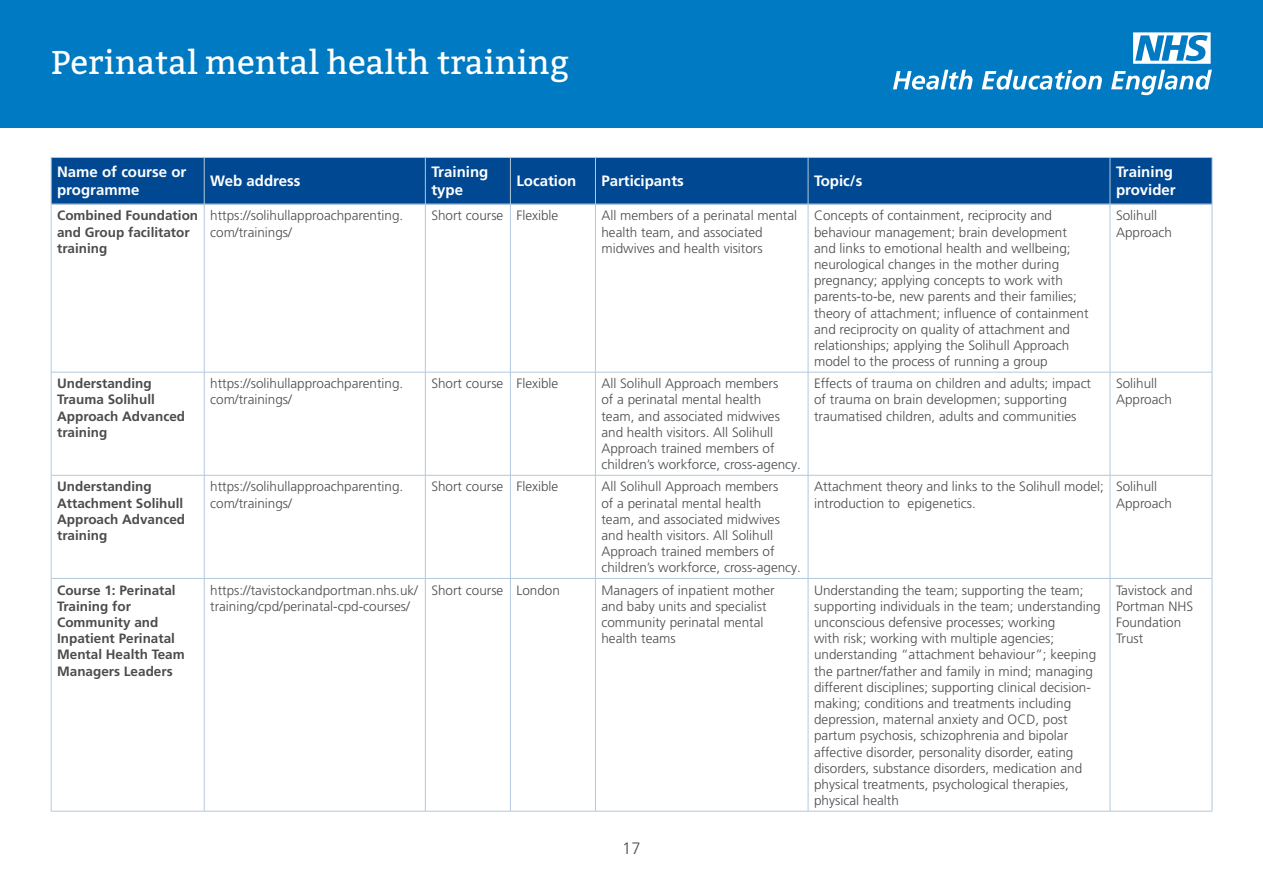
<style>
.page{position:relative;width:1263px;height:893px;background:#fff}
.page>*{position:absolute;margin:0;border:0;box-sizing:border-box;transform-origin:0 0}
.t1{font:33px "Bitter";color:#fff}
.t2{font:300 16.5px "Frutiger LT Pro";color:#4b4c4d}
.t3{font:700 15px/18px "Frutiger LT Pro";color:#fff}
.t4{font:300 13.5px/16.2px "Frutiger LT Pro";color:#4b4c4d}
.t5{font:700 13.5px/16.2px "Frutiger LT Pro";color:#4b4c4d}
</style>
<div class="page">
<div style="left:0;top:0;width:1263px;height:128px;background:#007ac2"></div>
<svg style="left:1133px;top:32px;width:77px;height:32px"></svg>
<svg style="left:893px;top:70px;width:79px;height:20px"></svg>
<svg style="left:982px;top:70px;width:120px;height:20px"></svg>
<svg style="left:1111px;top:70px;width:101px;height:25px"></svg>
<div style="left:52px;top:158px;width:1160px;height:46px;background:#004992"></div>
<hr style="left:51px;top:157px;width:153px;height:1px;background:#b3c8de">
<hr style="left:51px;top:158px;width:1px;height:46px;background:#b3c8de">
<hr style="left:204px;top:157px;width:221px;height:1px;background:#b3c8de">
<hr style="left:204px;top:158px;width:1px;height:46px;background:#b3c8de">
<hr style="left:425px;top:157px;width:85px;height:1px;background:#b3c8de">
<hr style="left:425px;top:158px;width:1px;height:46px;background:#b3c8de">
<hr style="left:510px;top:157px;width:85px;height:1px;background:#b3c8de">
<hr style="left:510px;top:158px;width:1px;height:46px;background:#b3c8de">
<hr style="left:595px;top:157px;width:213px;height:1px;background:#b3c8de">
<hr style="left:595px;top:158px;width:1px;height:46px;background:#b3c8de">
<hr style="left:808px;top:157px;width:302px;height:1px;background:#b3c8de">
<hr style="left:808px;top:158px;width:1px;height:46px;background:#b3c8de">
<hr style="left:1110px;top:157px;width:102px;height:1px;background:#b3c8de">
<hr style="left:1110px;top:158px;width:1px;height:46px;background:#b3c8de">
<hr style="left:1212px;top:158px;width:1px;height:46px;background:#b3c8de">
<hr style="left:51px;top:204px;width:153px;height:1px;background:#b3c8de">
<hr style="left:51px;top:204px;width:1px;height:168px;background:#b3c8de">
<hr style="left:204px;top:204px;width:221px;height:1px;background:#b3c8de">
<hr style="left:204px;top:204px;width:1px;height:168px;background:#b3c8de">
<hr style="left:425px;top:204px;width:85px;height:1px;background:#b3c8de">
<hr style="left:425px;top:204px;width:1px;height:168px;background:#b3c8de">
<hr style="left:510px;top:204px;width:85px;height:1px;background:#b3c8de">
<hr style="left:510px;top:204px;width:1px;height:168px;background:#b3c8de">
<hr style="left:595px;top:204px;width:213px;height:1px;background:#b3c8de">
<hr style="left:595px;top:204px;width:1px;height:168px;background:#b3c8de">
<hr style="left:808px;top:204px;width:302px;height:1px;background:#b3c8de">
<hr style="left:808px;top:204px;width:1px;height:168px;background:#b3c8de">
<hr style="left:1110px;top:204px;width:102px;height:1px;background:#b3c8de">
<hr style="left:1110px;top:204px;width:1px;height:168px;background:#b3c8de">
<hr style="left:1212px;top:204px;width:1px;height:168px;background:#b3c8de">
<hr style="left:51px;top:372px;width:153px;height:1px;background:#b3c8de">
<hr style="left:51px;top:372px;width:1px;height:103px;background:#b3c8de">
<hr style="left:204px;top:372px;width:221px;height:1px;background:#b3c8de">
<hr style="left:204px;top:372px;width:1px;height:103px;background:#b3c8de">
<hr style="left:425px;top:372px;width:85px;height:1px;background:#b3c8de">
<hr style="left:425px;top:372px;width:1px;height:103px;background:#b3c8de">
<hr style="left:510px;top:372px;width:85px;height:1px;background:#b3c8de">
<hr style="left:510px;top:372px;width:1px;height:103px;background:#b3c8de">
<hr style="left:595px;top:372px;width:213px;height:1px;background:#b3c8de">
<hr style="left:595px;top:372px;width:1px;height:103px;background:#b3c8de">
<hr style="left:808px;top:372px;width:302px;height:1px;background:#b3c8de">
<hr style="left:808px;top:372px;width:1px;height:103px;background:#b3c8de">
<hr style="left:1110px;top:372px;width:102px;height:1px;background:#b3c8de">
<hr style="left:1110px;top:372px;width:1px;height:103px;background:#b3c8de">
<hr style="left:1212px;top:372px;width:1px;height:103px;background:#b3c8de">
<hr style="left:51px;top:475px;width:153px;height:1px;background:#b3c8de">
<hr style="left:51px;top:475px;width:1px;height:103px;background:#b3c8de">
<hr style="left:204px;top:475px;width:221px;height:1px;background:#b3c8de">
<hr style="left:204px;top:475px;width:1px;height:103px;background:#b3c8de">
<hr style="left:425px;top:475px;width:85px;height:1px;background:#b3c8de">
<hr style="left:425px;top:475px;width:1px;height:103px;background:#b3c8de">
<hr style="left:510px;top:475px;width:85px;height:1px;background:#b3c8de">
<hr style="left:510px;top:475px;width:1px;height:103px;background:#b3c8de">
<hr style="left:595px;top:475px;width:213px;height:1px;background:#b3c8de">
<hr style="left:595px;top:475px;width:1px;height:103px;background:#b3c8de">
<hr style="left:808px;top:475px;width:302px;height:1px;background:#b3c8de">
<hr style="left:808px;top:475px;width:1px;height:103px;background:#b3c8de">
<hr style="left:1110px;top:475px;width:102px;height:1px;background:#b3c8de">
<hr style="left:1110px;top:475px;width:1px;height:103px;background:#b3c8de">
<hr style="left:1212px;top:475px;width:1px;height:103px;background:#b3c8de">
<hr style="left:51px;top:578px;width:153px;height:1px;background:#b3c8de">
<hr style="left:51px;top:578px;width:1px;height:233px;background:#b3c8de">
<hr style="left:204px;top:578px;width:221px;height:1px;background:#b3c8de">
<hr style="left:204px;top:578px;width:1px;height:233px;background:#b3c8de">
<hr style="left:425px;top:578px;width:85px;height:1px;background:#b3c8de">
<hr style="left:425px;top:578px;width:1px;height:233px;background:#b3c8de">
<hr style="left:510px;top:578px;width:85px;height:1px;background:#b3c8de">
<hr style="left:510px;top:578px;width:1px;height:233px;background:#b3c8de">
<hr style="left:595px;top:578px;width:213px;height:1px;background:#b3c8de">
<hr style="left:595px;top:578px;width:1px;height:233px;background:#b3c8de">
<hr style="left:808px;top:578px;width:302px;height:1px;background:#b3c8de">
<hr style="left:808px;top:578px;width:1px;height:233px;background:#b3c8de">
<hr style="left:1110px;top:578px;width:102px;height:1px;background:#b3c8de">
<hr style="left:1110px;top:578px;width:1px;height:233px;background:#b3c8de">
<hr style="left:1212px;top:578px;width:1px;height:233px;background:#b3c8de">
<hr style="left:51px;top:811px;width:153px;height:1px;background:#b3c8de">
<hr style="left:204px;top:811px;width:221px;height:1px;background:#b3c8de">
<hr style="left:425px;top:811px;width:85px;height:1px;background:#b3c8de">
<hr style="left:510px;top:811px;width:85px;height:1px;background:#b3c8de">
<hr style="left:595px;top:811px;width:213px;height:1px;background:#b3c8de">
<hr style="left:808px;top:811px;width:302px;height:1px;background:#b3c8de">
<hr style="left:1110px;top:811px;width:102px;height:1px;background:#b3c8de">
<h1 class="t1" style="left:51px;top:41px;width:519px">Perinatal mental health training</h1>
<p class="t3" style="left:57px;top:163px;width:131px">Name of course or programme</p>
<p class="t3" style="left:210px;top:172px;width:92px">Web address</p>
<p class="t3" style="left:431px;top:163px;width:58px">Training type</p>
<p class="t3" style="left:516px;top:172px;width:61px">Location</p>
<p class="t3" style="left:601px;top:172px;width:84px">Participants</p>
<p class="t3" style="left:814px;top:172px;width:50px">Topic/s</p>
<p class="t3" style="left:1116px;top:163px;width:61px">Training provider</p>
<p class="t5" style="left:57px;top:208px;width:143px">Combined Foundation and Group facilitator training</p>
<p class="t4" style="left:210px;top:208px;width:195px">https://solihullapproachparenting. com/trainings/</p>
<p class="t4" style="left:431px;top:208px;width:74px">Short course</p>
<p class="t4" style="left:516px;top:208px;width:43px">Flexible</p>
<p class="t4" style="left:601px;top:208px;width:197px">All members of a perinatal mental health team, and associated midwives and health visitors</p>
<p class="t4" style="left:814px;top:208px;width:276px">Concepts of containment, reciprocity and behaviour management; brain development and links to emotional health and wellbeing; neurological changes in the mother during pregnancy; applying concepts to work with parents-to-be, new parents and their families; theory of attachment; influence of containment and reciprocity on quality of attachment and relationships; applying the Solihull Approach model to the process of running a group</p>
<p class="t4" style="left:1116px;top:208px;width:58px">Solihull<br>Approach</p>
<p class="t5" style="left:57px;top:376px;width:130px">Understanding<br>Trauma Solihull<br>Approach Advanced training</p>
<p class="t4" style="left:210px;top:376px;width:195px">https://solihullapproachparenting. com/trainings/</p>
<p class="t4" style="left:431px;top:376px;width:74px">Short course</p>
<p class="t4" style="left:516px;top:376px;width:43px">Flexible</p>
<p class="t4" style="left:601px;top:376px;width:201px">All Solihull Approach members<br>of a perinatal mental health<br>team, and associated midwives and health visitors. All Solihull<br>Approach trained members of children’s workforce, cross-agency.</p>
<p class="t4" style="left:814px;top:376px;width:279px">Effects of trauma on children and adults; impact of trauma on brain developmen; supporting traumatised children, adults and communities</p>
<p class="t4" style="left:1116px;top:376px;width:58px">Solihull<br>Approach</p>
<p class="t5" style="left:57px;top:479px;width:130px">Understanding<br>Attachment Solihull<br>Approach Advanced training</p>
<p class="t4" style="left:210px;top:479px;width:195px">https://solihullapproachparenting. com/trainings/</p>
<p class="t4" style="left:431px;top:479px;width:74px">Short course</p>
<p class="t4" style="left:516px;top:479px;width:43px">Flexible</p>
<p class="t4" style="left:601px;top:479px;width:201px">All Solihull Approach members<br>of a perinatal mental health<br>team, and associated midwives and health visitors. All Solihull<br>Approach trained members of children’s workforce, cross-agency.</p>
<p class="t4" style="left:814px;top:479px;width:291px">Attachment theory and links to the Solihull model; introduction to epigenetics.</p>
<p class="t4" style="left:1116px;top:479px;width:58px">Solihull<br>Approach</p>
<p class="t5" style="left:57px;top:582px;width:129px">Course 1: Perinatal<br>Training for<br>Community and<br>Inpatient Perinatal<br>Mental Health Team<br>Managers Leaders</p>
<p class="t4" style="left:210px;top:582px;width:209px">https://tavistockandportman.nhs.uk/ training/cpd/perinatal-cpd-courses/</p>
<p class="t4" style="left:431px;top:582px;width:74px">Short course</p>
<p class="t4" style="left:516px;top:582px;width:45px">London</p>
<p class="t4" style="left:601px;top:582px;width:175px">Managers of inpatient mother and baby units and specialist community perinatal mental health teams</p>
<p class="t4" style="left:814px;top:582px;width:288px">Understanding the team; supporting the team; supporting individuals in the team; understanding unconscious defensive processes; working<br>with risk; working with multiple agencies; understanding “attachment behaviour”; keeping the partner/father and family in mind; managing different disciplines; supporting clinical decision&shy;making; conditions and treatments including depression, maternal anxiety and OCD, post partum psychosis, schizophrenia and bipolar affective disorder, personality disorder, eating disorders, substance disorders, medication and physical treatments, psychological therapies, physical health</p>
<p class="t4" style="left:1116px;top:582px;width:79px">Tavistock and<br>Portman NHS<br>Foundation<br>Trust</p>
<p class="t2" style="left:622px;top:839px;width:20px">17</p>
</div>
